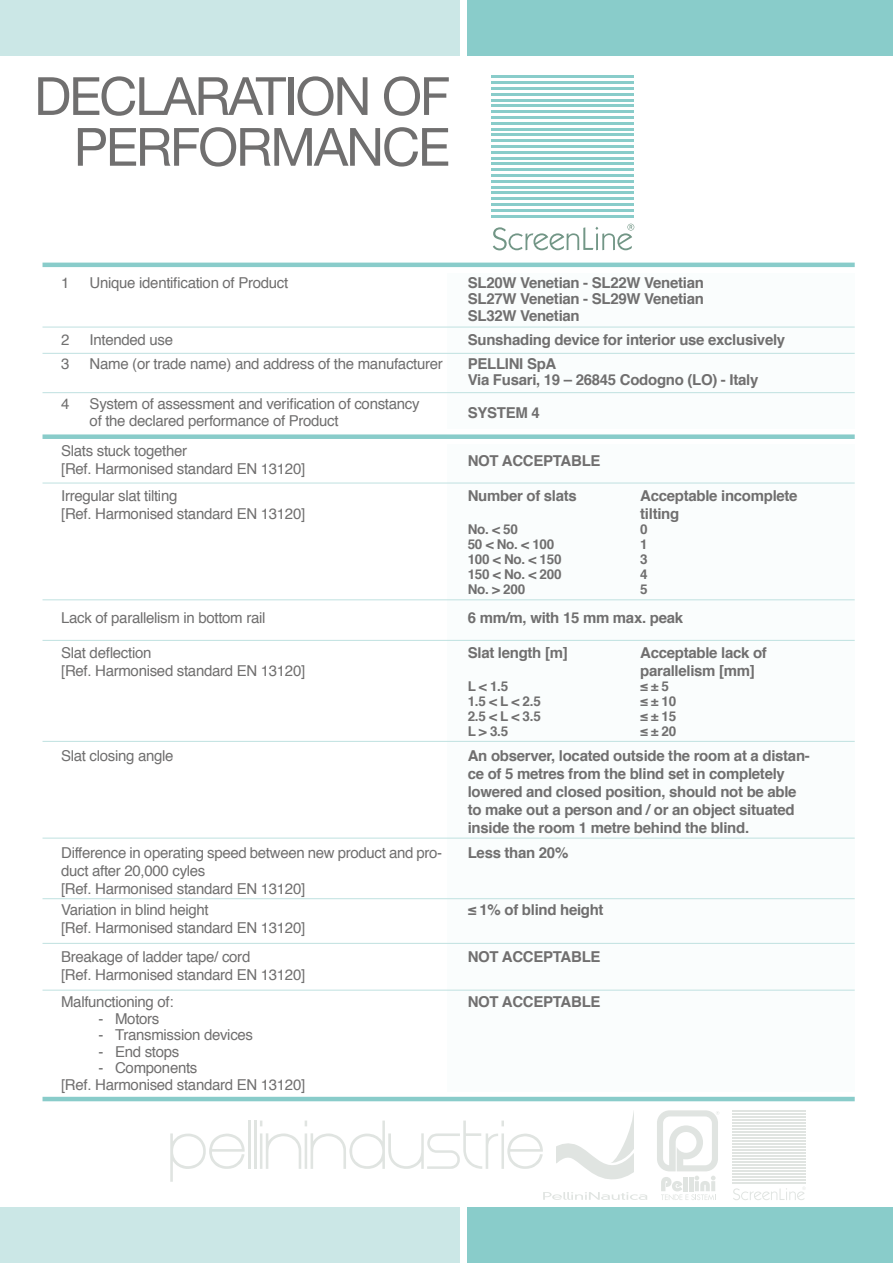
<style>
.page{position:relative;width:893px;height:1263px;background:#fff}
.page>*{position:absolute;margin:0;border:0;box-sizing:border-box;transform-origin:0 0}
.t1{font:57.45px "Steiner";color:#e0e4e1}
.t2{font:52.8px/50.8px "Helvetica Neue";letter-spacing:-.04em;color:#706f6f;text-align:right}
.t3{font:15px/18px "Helvetica";letter-spacing:-.02em;color:#706f6f}
.t4{font:700 15px/18px "Helvetica";letter-spacing:-.02em;color:#706f6f}
.t5{font:700 13.5px "Helvetica";letter-spacing:-.02em;color:#706f6f}
</style>
<div class="page">
<div style="left:448px;top:273px;width:407px;height:155px;background:#fafdfd"></div>
<div style="left:448px;top:444px;width:407px;height:648px;background:#fafdfd"></div>
<hr style="left:43px;top:327px;width:812px;height:1px;background:#bfe1e0">
<hr style="left:43px;top:353px;width:812px;height:1px;background:#bfe1e0">
<hr style="left:43px;top:392px;width:812px;height:1px;background:#bfe1e0">
<hr style="left:43px;top:483px;width:812px;height:1px;background:#bfe1e0">
<hr style="left:43px;top:599px;width:812px;height:1px;background:#bfe1e0">
<hr style="left:43px;top:640px;width:812px;height:1px;background:#bfe1e0">
<hr style="left:43px;top:741px;width:812px;height:1px;background:#bfe1e0">
<hr style="left:43px;top:838px;width:812px;height:1px;background:#bfe1e0">
<hr style="left:43px;top:898px;width:812px;height:1px;background:#bfe1e0">
<hr style="left:43px;top:943px;width:812px;height:1px;background:#bfe1e0">
<hr style="left:43px;top:990px;width:812px;height:1px;background:#bfe1e0">
<div style="left:43px;top:434px;width:812px;height:5px;background:#89ccca"></div>
<hr style="left:43px;top:263px;width:812px;height:4px;background:#89ccca">
<hr style="left:43px;top:1097px;width:812px;height:4px;background:#89ccca">
<div style="left:0;top:0;width:459px;height:55px;background:#cbe7e6"></div>
<div style="left:0;top:1208px;width:459px;height:55px;background:#cbe7e6"></div>
<div style="left:468px;top:0;width:425px;height:55px;background:#89ccca"></div>
<div style="left:468px;top:1208px;width:425px;height:55px;background:#89ccca"></div>
<svg style="left:733px;top:1187px;width:72px;height:13px"></svg>
<hr style="left:732px;top:1182px;width:73px;height:1px;background:#e0e4e1">
<hr style="left:732px;top:1179px;width:73px;height:1px;background:#e0e4e1">
<hr style="left:732px;top:1176px;width:73px;height:1px;background:#e0e4e1">
<hr style="left:732px;top:1173px;width:73px;height:1px;background:#e0e4e1">
<hr style="left:732px;top:1170px;width:73px;height:1px;background:#e0e4e1">
<hr style="left:732px;top:1167px;width:73px;height:1px;background:#e0e4e1">
<hr style="left:732px;top:1164px;width:73px;height:1px;background:#e0e4e1">
<hr style="left:732px;top:1161px;width:73px;height:1px;background:#e0e4e1">
<hr style="left:732px;top:1158px;width:73px;height:1px;background:#e0e4e1">
<hr style="left:732px;top:1155px;width:73px;height:1px;background:#e0e4e1">
<hr style="left:732px;top:1152px;width:73px;height:1px;background:#e0e4e1">
<hr style="left:732px;top:1149px;width:73px;height:1px;background:#e0e4e1">
<hr style="left:732px;top:1146px;width:73px;height:1px;background:#e0e4e1">
<hr style="left:732px;top:1143px;width:73px;height:1px;background:#e0e4e1">
<hr style="left:732px;top:1140px;width:73px;height:2px;background:#e0e4e1">
<hr style="left:732px;top:1137px;width:73px;height:2px;background:#e0e4e1">
<hr style="left:732px;top:1134px;width:73px;height:2px;background:#e0e4e1">
<hr style="left:732px;top:1131px;width:73px;height:2px;background:#e0e4e1">
<hr style="left:732px;top:1128px;width:73px;height:2px;background:#e0e4e1">
<hr style="left:732px;top:1125px;width:73px;height:2px;background:#e0e4e1">
<hr style="left:732px;top:1122px;width:73px;height:2px;background:#e0e4e1">
<hr style="left:732px;top:1119px;width:73px;height:2px;background:#e0e4e1">
<hr style="left:732px;top:1116px;width:73px;height:2px;background:#e0e4e1">
<hr style="left:732px;top:1113px;width:73px;height:2px;background:#e0e4e1">
<hr style="left:732px;top:1110px;width:73px;height:2px;background:#e0e4e1">
<svg style="left:657px;top:1110px;width:61px;height:90px"></svg>
<svg style="left:556px;top:1111px;width:78px;height:69px"></svg>
<svg style="left:543px;top:1192px;width:104px;height:8px"></svg>
<svg style="left:493px;top:224px;width:141px;height:26px"></svg>
<hr style="left:491px;top:215px;width:142px;height:3px;background:#89ccca">
<hr style="left:491px;top:209px;width:142px;height:3px;background:#89ccca">
<hr style="left:491px;top:203px;width:142px;height:3px;background:#89ccca">
<hr style="left:491px;top:197px;width:142px;height:3px;background:#89ccca">
<hr style="left:491px;top:191px;width:142px;height:3px;background:#89ccca">
<hr style="left:491px;top:186px;width:142px;height:3px;background:#89ccca">
<hr style="left:491px;top:180px;width:142px;height:3px;background:#89ccca">
<hr style="left:491px;top:174px;width:142px;height:3px;background:#89ccca">
<hr style="left:491px;top:168px;width:142px;height:3px;background:#89ccca">
<hr style="left:491px;top:162px;width:142px;height:3px;background:#89ccca">
<hr style="left:491px;top:157px;width:142px;height:3px;background:#89ccca">
<hr style="left:491px;top:151px;width:142px;height:3px;background:#89ccca">
<hr style="left:491px;top:145px;width:142px;height:3px;background:#89ccca">
<hr style="left:491px;top:139px;width:142px;height:3px;background:#89ccca">
<hr style="left:491px;top:133px;width:142px;height:3px;background:#89ccca">
<hr style="left:491px;top:128px;width:142px;height:3px;background:#89ccca">
<hr style="left:491px;top:122px;width:142px;height:3px;background:#89ccca">
<hr style="left:491px;top:116px;width:142px;height:3px;background:#89ccca">
<hr style="left:491px;top:110px;width:142px;height:3px;background:#89ccca">
<hr style="left:491px;top:104px;width:142px;height:3px;background:#89ccca">
<hr style="left:491px;top:99px;width:142px;height:3px;background:#89ccca">
<hr style="left:491px;top:93px;width:142px;height:3px;background:#89ccca">
<hr style="left:491px;top:87px;width:142px;height:3px;background:#89ccca">
<hr style="left:491px;top:81px;width:142px;height:3px;background:#89ccca">
<hr style="left:491px;top:75px;width:142px;height:3px;background:#89ccca">
<h2 class="t2" style="left:34px;top:74px;width:418px">DECLARATION OF<br>PERFORMANCE</h2>
<p class="t3" style="left:61px;top:274px;width:10px">1</p>
<p class="t3" style="left:90px;top:274px;width:200px">Unique identification of Product</p>
<p class="t3" style="left:61px;top:331px;width:10px">2</p>
<p class="t3" style="left:90px;top:331px;width:85px">Intended use</p>
<p class="t3" style="left:61px;top:355px;width:10px">3</p>
<p class="t3" style="left:90px;top:355px;width:355px">Name (or trade name) and address of the manufacturer</p>
<p class="t3" style="left:61px;top:396px;width:10px">4</p>
<p class="t3" style="left:90px;top:396px;width:331px;line-height:16.5px">System of assessment and verification of constancy of the declared performance of Product</p>
<p class="t3" style="left:61px;top:442px;width:246px">Slats stuck together<br>[Ref. Harmonised standard EN 13120]</p>
<p class="t3" style="left:61px;top:487px;width:246px">Irregular slat tilting<br>[Ref. Harmonised standard EN 13120]</p>
<p class="t3" style="left:61px;top:609px;width:206px">Lack of parallelism in bottom rail</p>
<p class="t4" style="left:468px;top:275px;width:238px;line-height:16.5px;text-align:justify">SL20W Venetian - SL22W Venetian SL27W Venetian - SL29W Venetian SL32W Venetian</p>
<p class="t4" style="left:468px;top:328px;width:319px;line-height:24px">Sunshading device for interior use exclusively<br>PELLINI SpA</p>
<p class="t4" style="left:468px;top:371px;width:292px">Via Fusari, 19 – 26845 Codogno (LO) - Italy</p>
<p class="t4" style="left:468px;top:404px;width:74px">SYSTEM 4</p>
<p class="t4" style="left:468px;top:452px;width:134px">NOT ACCEPTABLE</p>
<p class="t4" style="left:468px;top:487px;width:111px">Number of slats</p>
<p class="t4" style="left:640px;top:487px;width:159px">Acceptable incomplete tilting</p>
<p class="t5" style="left:468px;top:518px;width:52px">No. &lt; 50</p>
<p class="t5" style="left:640px;top:518px;width:9px">0</p>
<p class="t5" style="left:468px;top:533px;width:88px">50 &lt; No. &lt; 100</p>
<p class="t5" style="left:640px;top:533px;width:9px">1</p>
<p class="t5" style="left:468px;top:548px;width:95px">100 &lt; No. &lt; 150</p>
<p class="t5" style="left:640px;top:548px;width:9px">3</p>
<p class="t5" style="left:468px;top:563px;width:95px">150 &lt; No. &lt; 200</p>
<p class="t5" style="left:640px;top:563px;width:9px">4</p>
<p class="t5" style="left:468px;top:578px;width:59px">No. &gt; 200</p>
<p class="t5" style="left:640px;top:578px;width:9px">5</p>
<p class="t4" style="left:468px;top:609px;width:217px">6 mm/m, with 15 mm max. peak</p>
<p class="t3" style="left:61px;top:644px;width:246px">Slat deflection<br>[Ref. Harmonised standard EN 13120]</p>
<p class="t4" style="left:468px;top:643px;width:101px">Slat length [m]</p>
<p class="t4" style="left:640px;top:643px;width:128px">Acceptable lack of parallelism [mm]</p>
<p class="t5" style="left:468px;top:675px;width:42px">L &lt; 1.5</p>
<p class="t5" style="left:640px;top:675px;width:30px">≤ ± 5</p>
<p class="t5" style="left:468px;top:690px;width:75px">1.5 &lt; L &lt; 2.5</p>
<p class="t5" style="left:640px;top:690px;width:37px">≤ ± 10</p>
<p class="t5" style="left:468px;top:705px;width:75px">2.5 &lt; L &lt; 3.5</p>
<p class="t5" style="left:640px;top:705px;width:37px">≤ ± 15</p>
<p class="t5" style="left:468px;top:720px;width:42px">L &gt; 3.5</p>
<p class="t5" style="left:640px;top:720px;width:37px">≤ ± 20</p>
<p class="t4" style="left:468px;top:747px;width:344px">An observer, located outside the room at a distan&shy;ce of 5 metres from the blind set in completely lowered and closed position, should not be able to make out a person and / or an object situated inside the room 1 metre behind the blind.</p>
<p class="t4" style="left:468px;top:843px;width:102px">Less than 20%</p>
<p class="t3" style="left:61px;top:747px;width:114px">Slat closing angle</p>
<p class="t3" style="left:61px;top:844px;width:383px">Difference in operating speed between new product and pro&shy;duct after 20,000 cyles<br>[Ref. Harmonised standard EN 13120]</p>
<p class="t3" style="left:61px;top:901px;width:246px">Variation in blind height<br>[Ref. Harmonised standard EN 13120]</p>
<p class="t3" style="left:61px;top:948px;width:246px">Breakage of ladder tape/ cord<br>[Ref. Harmonised standard EN 13120]</p>
<p class="t3" style="left:61px;top:994px;width:114px">Malfunctioning of:</p>
<p class="t3" style="left:99px;top:1010px;width:62px">- Motors</p>
<p class="t3" style="left:99px;top:1027px;width:156px">- Transmission devices</p>
<p class="t3" style="left:99px;top:1043px;width:82px">- End stops</p>
<p class="t3" style="left:61px;top:1060px;width:246px;line-height:16.5px;text-indent:37px">- Components<br>[Ref. Harmonised standard EN 13120]</p>
<h1 class="t1" style="left:169px;top:1120px;width:377px">pellinindustrie</h1>
<p class="t4" style="left:468px;top:901px;width:137px">≤ 1% of blind height</p>
<p class="t4" style="left:468px;top:948px;width:134px">NOT ACCEPTABLE</p>
<p class="t4" style="left:468px;top:993px;width:134px">NOT ACCEPTABLE</p>
</div>
